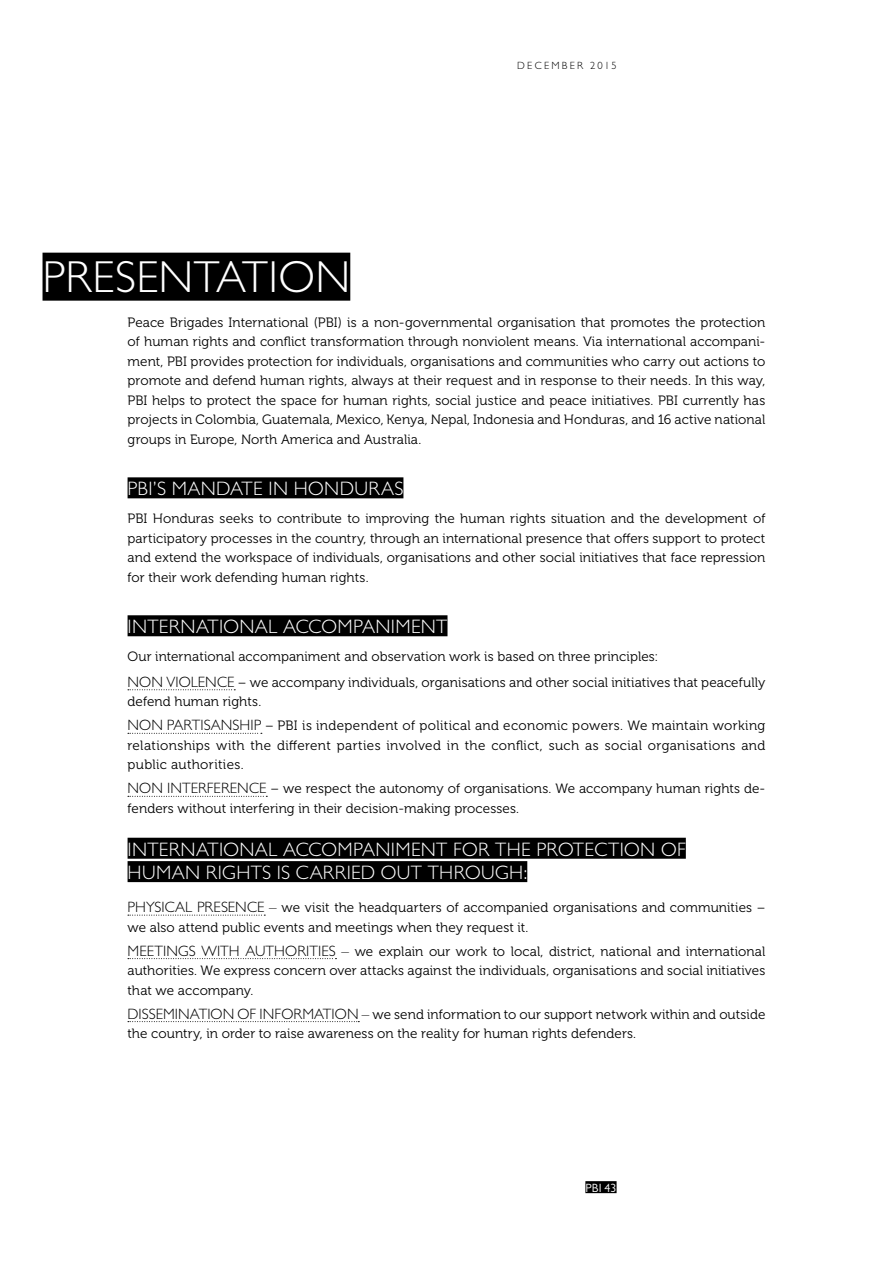
<style>
.page{position:relative;width:893px;height:1263px;background:#fff}
.page>*{position:absolute;margin:0;border:0;box-sizing:border-box;transform-origin:0 0}
.t1{font:300 45px "Gill Sans MT Pro";letter-spacing:.01em;color:#fff}
.t2{font:300 19.5px/23.4px "Gill Sans MT Pro";letter-spacing:.015em;color:#fff}
.t3{font:13.5px/19.5px "Museo 300";letter-spacing:.005em;color:#000}
.t4{font:13.5px/24px "Museo 300";letter-spacing:.025em;color:#000}
.t5{font:12px "Gill Sans MT Pro";color:#fff}
.t6{font:300 10.5px "Gill Sans MT Pro";letter-spacing:.205em;color:#000}
.s1{font-family:"Gill Sans MT Pro";font-weight:300;font-size:15px}
</style>
<div class="page">
<div style="left:585px;top:1181px;width:32px;height:12px;background:#000"></div>
<div style="left:43px;top:253px;width:307px;height:48px;background:#000"></div>
<div style="left:128px;top:477px;width:275px;height:21px;background:#000"></div>
<div style="left:128px;top:615px;width:319px;height:21px;background:#000"></div>
<svg style="left:128px;top:689px;width:107px;height:1px"></svg>
<svg style="left:128px;top:733px;width:134px;height:1px"></svg>
<svg style="left:128px;top:796px;width:139px;height:1px"></svg>
<div style="left:128px;top:838px;width:558px;height:21px;background:#000"></div>
<div style="left:128px;top:861px;width:399px;height:21px;background:#000"></div>
<svg style="left:128px;top:915px;width:137px;height:1px"></svg>
<svg style="left:128px;top:958px;width:208px;height:1px"></svg>
<svg style="left:128px;top:1021px;width:231px;height:1px"></svg>
<p class="t6" style="left:517px;top:59px;width:101px">DECEMBER 2015</p>
<h1 class="t1" style="left:43px;top:249px;width:309px">PRESENTATION</h1>
<p class="t3" style="left:128px;top:313px;width:639px;text-align:justify">Peace Brigades International (PBI) is a non-governmental organisation that promotes the protection of human rights and conflict transformation through nonviolent means. Via international accompani&shy;ment, PBI provides protection for individuals, organisations and communities who carry out actions to promote and defend human rights, always at their request and in response to their needs. In this way, PBI helps to protect the space for human rights, social justice and peace initiatives. PBI currently has projects in Colombia, Guatemala, Mexico, Kenya, Nepal, Indonesia and Honduras, and 16 active national groups in Europe, North America and Australia.</p>
<h2 class="t2" style="left:128px;top:477px;width:277px">PBI’S MANDATE IN HONDURAS</h2>
<p class="t3" style="left:128px;top:509px;width:639px;text-align:justify">PBI Honduras seeks to contribute to improving the human rights situation and the development of participatory processes in the country, through an international presence that offers support to protect and extend the workspace of individuals, organisations and other social initiatives that face repression for their work defending human rights.</p>
<h2 class="t2" style="left:128px;top:615px;width:321px">INTERNATIONAL ACCOMPANIMENT</h2>
<p class="t3" style="left:128px;top:644px;width:639px;line-height:25.5px">Our international accompaniment and observation work is based on three principles:<br><span class="s1">NON VIOLENCE</span> – we accompany individuals, organisations and other social initiatives that peacefully</p>
<p class="t4" style="left:128px;top:690px;width:639px">defend human rights.<br><span class="s1">NON PARTISANSHIP</span> – PBI is independent of political and economic powers. We maintain working</p>
<p class="t4" style="left:128px;top:736px;width:639px;line-height:19.5px">relationships with the different parties involved in the conflict, such as social organisations and public authorities.</p>
<p class="t3" style="left:128px;top:779px;width:639px"><span class="s1">NON INTERFERENCE</span> – we respect the autonomy of organisations. We accompany human rights de&shy;fenders without interfering in their decision-making processes.</p>
<h2 class="t2" style="left:128px;top:837px;width:560px">INTERNATIONAL ACCOMPANIMENT FOR THE PROTECTION OF<br>HUMAN RIGHTS IS CARRIED OUT THROUGH:</h2>
<p class="t3" style="left:128px;top:898px;width:639px"><span class="s1">PHYSICAL PRESENCE –</span> we visit the headquarters of accompanied organisations and communities – we also attend public events and meetings when they request it.</p>
<p class="t3" style="left:128px;top:941px;width:639px;text-align:justify"><span class="s1">MEETINGS WITH AUTHORITIES –</span> we explain our work to local, district, national and international authorities. We express concern over attacks against the individuals, organisations and social initiatives that we accompany.</p>
<p class="t3" style="left:128px;top:1004px;width:639px"><span class="s1">DISSEMINATION OF INFORMATION –</span> we send information to our support network within and outside the country, in order to raise awareness on the reality for human rights defenders.</p>
<p class="t5" style="left:585px;top:1180px;width:33px">PBI 43</p>
</div>
